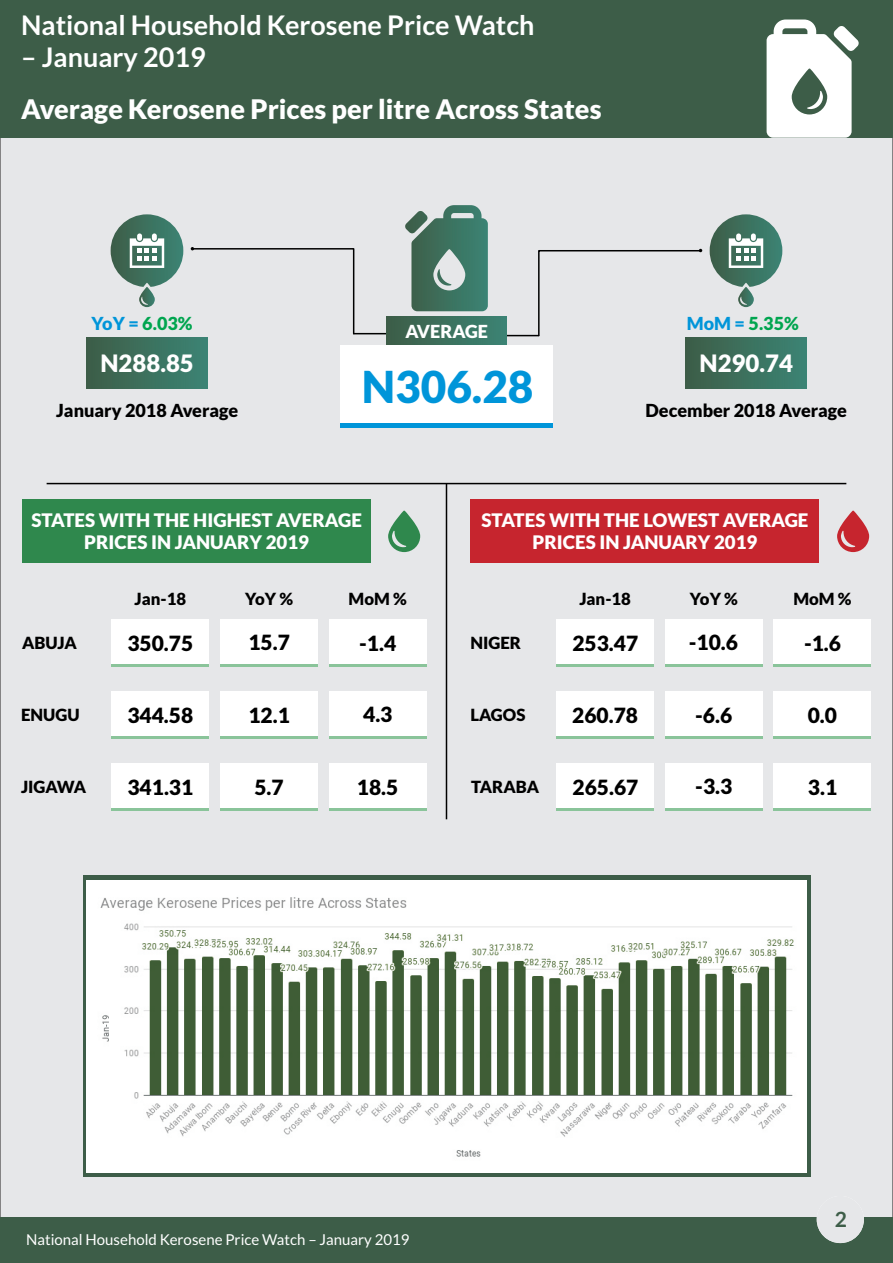
<style>
.page{position:relative;width:893px;height:1263px;background:#fff}
.page>*{position:absolute;margin:0;border:0;box-sizing:border-box;transform-origin:0 0}
.t1{font:900 44.1px "Lato";color:#0095d9}
.t2{font:700 27px "Lato";color:#fff}
.t3{font:900 27px "Lato";color:#fff}
.t4{font:900 24px "Lato";color:#fff}
.t5{font:900 21px "Lato";color:#000}
.t6{font:700 21px "Lato";color:#3d5d48}
.t7{font:900 18.75px/22.4px "Lato";color:#fff;text-align:center}
.t8{font:900 18px "Lato";color:#000}
.t9{font:900 18px "Lato";color:#00a54f}
.t10{font:900 18px "Lato";color:#fff}
.t11{font:900 16.8px "Lato";color:#000}
.t12{font:15px "Lato";color:#fff}
.s1{color:#0095d9}
</style>
<div class="page">
<div style="left:0;top:138px;width:893px;height:1080px;background:#e6e7e9"></div>
<div style="left:0;top:1218px;width:893px;height:45px;background:#3d5d48"></div>
<div style="left:817px;top:1196px;width:47px;height:47px;background:#e6e7e9;border-radius:50%"></div>
<div style="left:0;top:0;width:893px;height:138px;background:#3d5d48"></div>
<svg style="left:767px;top:20px;width:92px;height:118px"></svg>
<div style="left:537px;top:249px;width:165px;height:88px;background:#e6e7e9"></div>
<hr style="left:503px;top:335px;width:36px;height:1px;background:#000">
<hr style="left:354px;top:333px;width:40px;height:1px;background:#000">
<div style="left:191px;top:247px;width:164px;height:88px;background:#e6e7e9"></div>
<div style="left:386px;top:316px;width:121px;height:31px;background:linear-gradient(to right,#3d5d47,#3b8474)"></div>
<div style="left:340px;top:345px;width:213px;height:83px;background:#fff"></div>
<hr style="left:340px;top:424px;width:213px;height:4px;background:#0095d9">
<div style="left:86px;top:338px;width:122px;height:51px;background:linear-gradient(to right,#3d5d47,#3b8474)"></div>
<div style="left:685px;top:338px;width:122px;height:51px;background:linear-gradient(to right,#3d5d47,#3b8474)"></div>
<hr style="left:446px;top:484px;width:1px;height:335px;background:#000">
<hr style="left:47px;top:483px;width:799px;height:1px;background:#000">
<div style="left:22px;top:500px;width:349px;height:63px;background:#2f884d"></div>
<div style="left:470px;top:500px;width:349px;height:63px;background:#c6252e"></div>
<div style="left:112px;top:619px;width:97px;height:48px;background:#fff"></div>
<hr style="left:112px;top:664px;width:97px;height:3px;background:#8ac49a">
<div style="left:220px;top:619px;width:97px;height:48px;background:#fff"></div>
<hr style="left:220px;top:664px;width:97px;height:3px;background:#8ac49a">
<div style="left:329px;top:619px;width:97px;height:48px;background:#fff"></div>
<hr style="left:329px;top:664px;width:97px;height:3px;background:#8ac49a">
<div style="left:112px;top:691px;width:97px;height:48px;background:#fff"></div>
<hr style="left:112px;top:736px;width:97px;height:3px;background:#8ac49a">
<div style="left:220px;top:691px;width:97px;height:48px;background:#fff"></div>
<hr style="left:220px;top:736px;width:97px;height:3px;background:#8ac49a">
<div style="left:329px;top:691px;width:97px;height:48px;background:#fff"></div>
<hr style="left:329px;top:736px;width:97px;height:3px;background:#8ac49a">
<div style="left:112px;top:763px;width:97px;height:48px;background:#fff"></div>
<hr style="left:112px;top:808px;width:97px;height:3px;background:#8ac49a">
<div style="left:220px;top:763px;width:97px;height:48px;background:#fff"></div>
<hr style="left:220px;top:808px;width:97px;height:3px;background:#8ac49a">
<div style="left:329px;top:763px;width:97px;height:48px;background:#fff"></div>
<hr style="left:329px;top:808px;width:97px;height:3px;background:#8ac49a">
<div style="left:556px;top:619px;width:98px;height:48px;background:#fff"></div>
<hr style="left:556px;top:664px;width:98px;height:3px;background:#8ac49a">
<div style="left:665px;top:619px;width:97px;height:48px;background:#fff"></div>
<hr style="left:665px;top:664px;width:97px;height:3px;background:#8ac49a">
<div style="left:774px;top:619px;width:97px;height:48px;background:#fff"></div>
<hr style="left:774px;top:664px;width:97px;height:3px;background:#8ac49a">
<div style="left:556px;top:691px;width:98px;height:48px;background:#fff"></div>
<hr style="left:556px;top:736px;width:98px;height:3px;background:#8ac49a">
<div style="left:665px;top:691px;width:97px;height:48px;background:#fff"></div>
<hr style="left:665px;top:736px;width:97px;height:3px;background:#8ac49a">
<div style="left:774px;top:691px;width:97px;height:48px;background:#fff"></div>
<hr style="left:774px;top:736px;width:97px;height:3px;background:#8ac49a">
<div style="left:556px;top:763px;width:98px;height:48px;background:#fff"></div>
<hr style="left:556px;top:808px;width:98px;height:3px;background:#8ac49a">
<div style="left:665px;top:763px;width:97px;height:48px;background:#fff"></div>
<hr style="left:665px;top:808px;width:97px;height:3px;background:#8ac49a">
<div style="left:774px;top:763px;width:97px;height:48px;background:#fff"></div>
<hr style="left:774px;top:808px;width:97px;height:3px;background:#8ac49a">
<svg style="left:388px;top:511px;width:32px;height:41px"></svg>
<svg style="left:837px;top:511px;width:32px;height:41px"></svg>
<svg style="left:111px;top:214px;width:72px;height:93px;background:#8aa79d"></svg>
<svg style="left:710px;top:214px;width:72px;height:93px;background:#8aa79d"></svg>
<svg style="left:405px;top:205px;width:83px;height:106px;background:#678f82"></svg>
<div style="left:83px;top:875px;width:727px;height:302px;background:linear-gradient(to right,#3d5d48,#3d5d48)"></div>
<img style="left:87px;top:880px;width:719px;height:292px">
<h2 class="t2" style="left:21px;top:13px;width:515px">National Household Kerosene Price Watch</h2>
<h2 class="t2" style="left:21px;top:45px;width:186px">– January 2019</h2>
<h2 class="t3" style="left:21px;top:98px;width:582px">Average Kerosene Prices per litre Across States</h2>
<p class="t9" style="left:92px;top:315px;width:103px"><span class="s1">YoY =</span> 6.03%</p>
<p class="t4" style="left:100px;top:353px;width:95px">N288.85</p>
<p class="t8" style="left:56px;top:403px;width:184px">January 2018 Average</p>
<p class="t10" style="left:405px;top:324px;width:84px">AVERAGE</p>
<h1 class="t1" style="left:362px;top:367px;width:173px">N306.28</h1>
<p class="t9" style="left:687px;top:315px;width:113px"><span class="s1">MoM =</span> 5.35%</p>
<p class="t4" style="left:699px;top:353px;width:95px">N290.74</p>
<p class="t8" style="left:645px;top:403px;width:203px">December 2018 Average</p>
<p class="t7" style="left:31px;top:510px;width:332px">STATES WITH THE HIGHEST AVERAGE<br>PRICES IN JANUARY 2019</p>
<p class="t7" style="left:481px;top:510px;width:329px">STATES WITH THE LOWEST AVERAGE<br>PRICES IN JANUARY 2019</p>
<p class="t11" style="left:22px;top:635px;width:56px">ABUJA</p>
<p class="t11" style="left:134px;top:591px;width:53px">Jan-18</p>
<p class="t11" style="left:245px;top:591px;width:50px">YoY %</p>
<p class="t11" style="left:349px;top:591px;width:60px">MoM %</p>
<p class="t5" style="left:127px;top:634px;width:67px">350.75</p>
<p class="t11" style="left:579px;top:591px;width:53px">Jan-18</p>
<p class="t11" style="left:690px;top:591px;width:50px">YoY %</p>
<p class="t11" style="left:793px;top:591px;width:60px">MoM %</p>
<p class="t5" style="left:689px;top:633px;width:51px">-10.6</p>
<p class="t5" style="left:804px;top:634px;width:39px">-1.6</p>
<p class="t5" style="left:248px;top:633px;width:43px">15.7</p>
<p class="t5" style="left:359px;top:634px;width:39px">-1.4</p>
<p class="t5" style="left:572px;top:634px;width:67px">253.47</p>
<p class="t11" style="left:470px;top:635px;width:52px">NIGER</p>
<p class="t11" style="left:21px;top:707px;width:60px">ENUGU</p>
<p class="t5" style="left:127px;top:706px;width:67px">344.58</p>
<p class="t5" style="left:248px;top:706px;width:43px">12.1</p>
<p class="t5" style="left:363px;top:705px;width:31px">4.3</p>
<p class="t11" style="left:470px;top:707px;width:57px">LAGOS</p>
<p class="t5" style="left:572px;top:706px;width:67px">260.78</p>
<p class="t5" style="left:695px;top:706px;width:39px">-6.6</p>
<p class="t5" style="left:808px;top:706px;width:31px">0.0</p>
<p class="t11" style="left:21px;top:779px;width:67px">JIGAWA</p>
<p class="t5" style="left:127px;top:778px;width:67px">341.31</p>
<p class="t5" style="left:254px;top:777px;width:31px">5.7</p>
<p class="t5" style="left:357px;top:778px;width:43px">18.5</p>
<p class="t11" style="left:471px;top:779px;width:69px">TARABA</p>
<p class="t5" style="left:573px;top:778px;width:67px">265.67</p>
<p class="t5" style="left:695px;top:777px;width:39px">-3.3</p>
<p class="t5" style="left:808px;top:778px;width:31px">3.1</p>
<p class="t6" style="left:835px;top:1210px;width:14px">12</p>
<p class="t12" style="left:26px;top:1233px;width:385px">National Household Kerosene Price Watch – January 2019</p>
</div>
